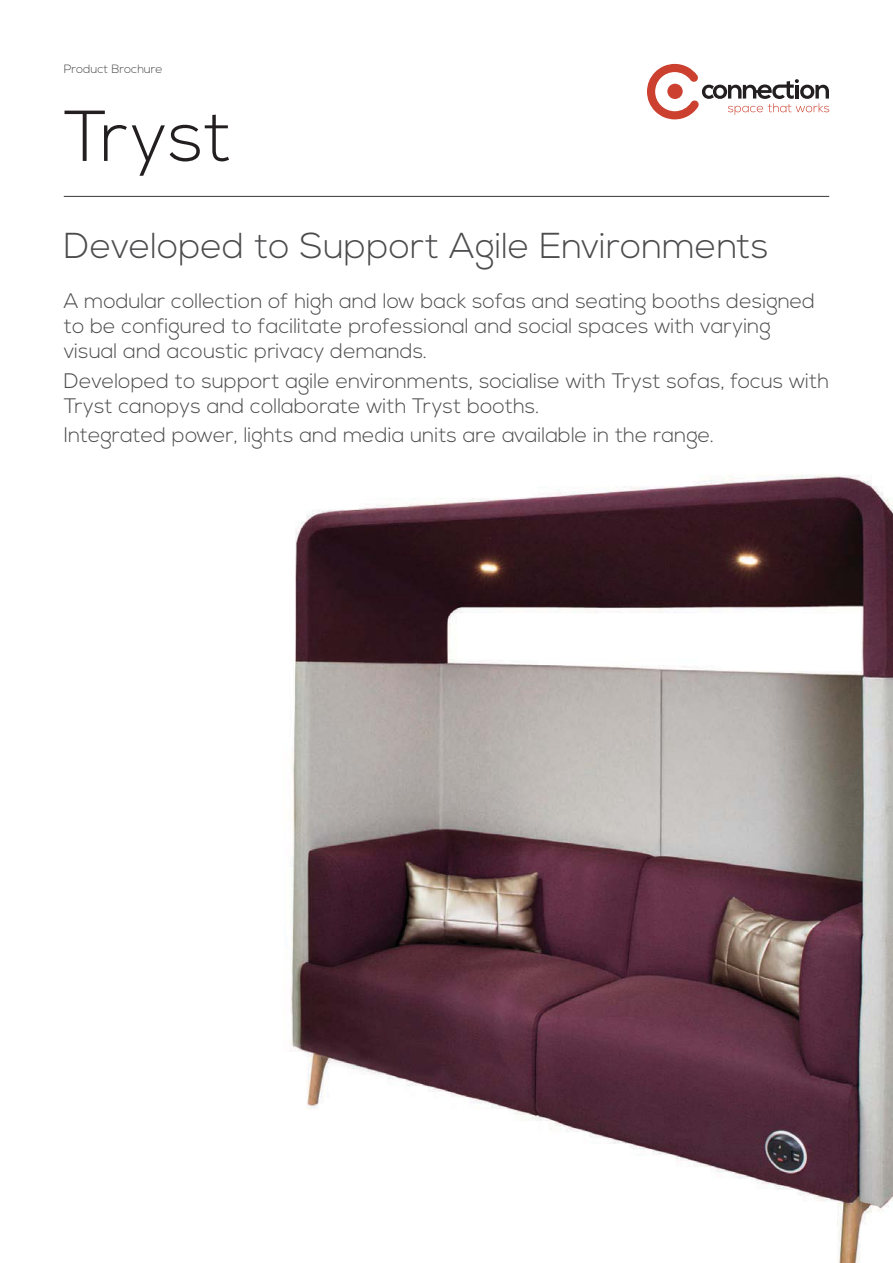
<style>
.page{position:relative;width:893px;height:1263px;background:#fff}
.page>*{position:absolute;margin:0;border:0;box-sizing:border-box;transform-origin:0 0}
.t1{font:300 72px "Nexa";color:#231f20}
.t2{font:300 36px "Nexa";color:#4c4c4e}
.t3{font:300 21px/25.2px "Nexa";color:#4c4c4e}
.t4{font:300 12px "Nexa";color:#4c4c4e}
</style>
<div class="page">
<hr style="left:64px;top:196px;width:765px;height:1px;background:#4c4c4e">
<svg style="left:647px;top:64px;width:182px;height:55px"></svg>
<img style="left:290px;top:475px;width:603px;height:788px">
<p class="t4" style="left:64px;top:64px;width:100px">Product Brochure</p>
<h1 class="t1" style="left:64px;top:109px;width:170px">Tryst</h1>
<h2 class="t2" style="left:64px;top:232px;width:706px">Developed to Support Agile Environments</h2>
<p class="t3" style="left:64px;top:291px;width:753px">A modular collection of high and low back sofas and seating booths designed to be configured to facilitate professional and social spaces with varying visual and acoustic privacy demands.</p>
<p class="t3" style="left:64px;top:371px;width:767px">Developed to support agile environments, socialise with Tryst sofas, focus with<br>Tryst canopys and collaborate with Tryst booths.</p>
<p class="t3" style="left:64px;top:425px;width:652px">Integrated power, lights and media units are available in the range.</p>
</div>
